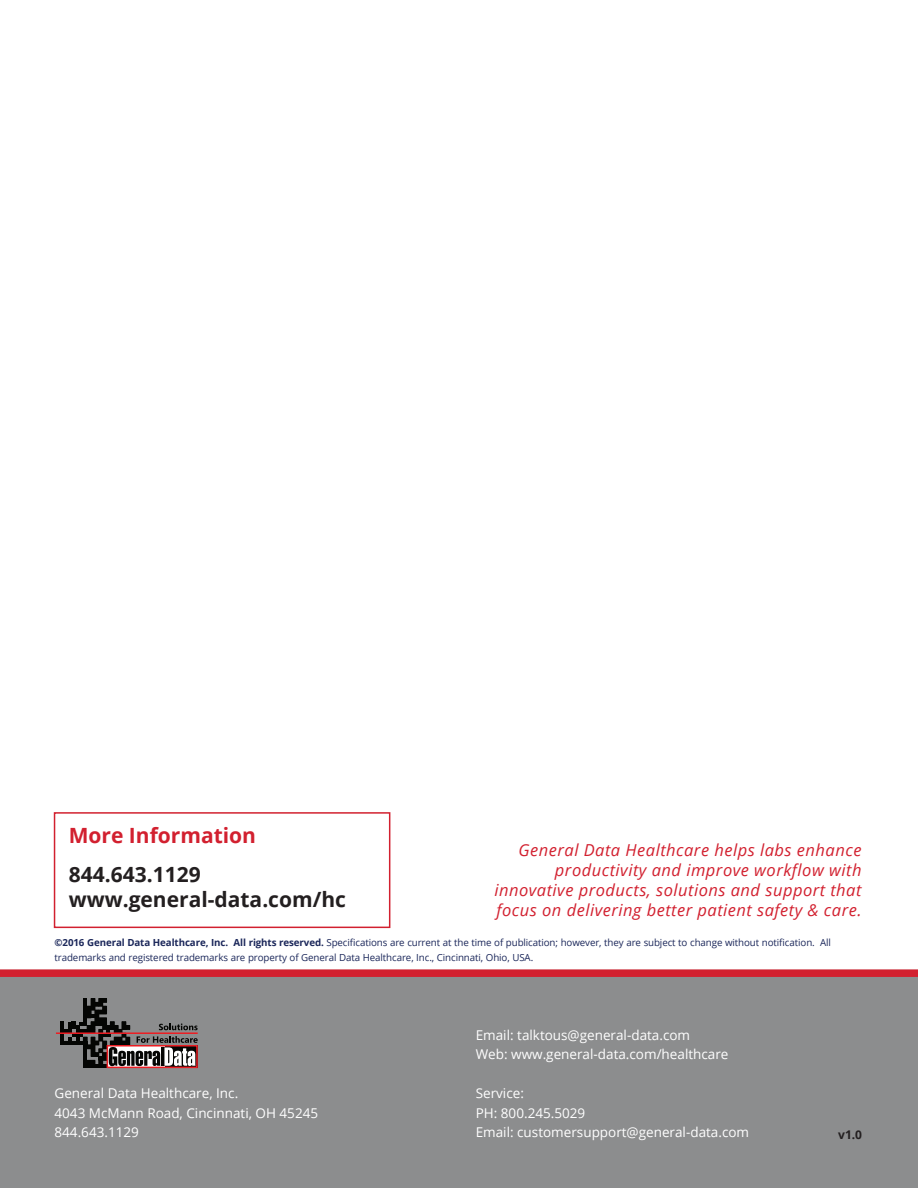
<style>
.page{position:relative;width:918px;height:1188px;background:#fff}
.page>*{position:absolute;margin:0;border:0;box-sizing:border-box;transform-origin:0 0}
.t1{font:700 21px/25.2px "Open Sans";color:#231f20}
.t2{font:700 21px "Open Sans";color:#d2202f}
.t3{font:italic 16.5px/19.8px "Open Sans";letter-spacing:.03em;color:#d2202f;text-align:right}
.t4{font:13.5px/19.5px "Open Sans";color:#fff}
.t5{font:700 12px "Open Sans";color:#231f20}
.t6{font:9.75px/15px "Open Sans";letter-spacing:-.01em;color:#1b275a}
.s1{font-weight:700}
</style>
<div class="page">
<div style="left:54px;top:812px;width:336px;height:116px;border:2px solid #d2202f"></div>
<div style="left:0;top:977px;width:918px;height:211px;background:#8c8d8e"></div>
<hr style="left:60px;top:1022px;width:4px;height:23px;background:#040503">
<hr style="left:83px;top:1064px;width:24px;height:4px;background:#040503">
<hr style="left:83px;top:998px;width:4px;height:28px;background:#040503">
<div style="left:107px;top:1045px;width:91px;height:23px;border:2px solid #ed1d23"></div>
<svg style="left:63px;top:999px;width:135px;height:67px;background:#6b6767"></svg>
<hr style="left:56px;top:1032px;width:142px;height:2px;background:#ed1d23">
<div style="left:0;top:969px;width:918px;height:8px;background:#d2202f"></div>
<h1 class="t2" style="left:69px;top:821px;width:189px">More Information</h1>
<h1 class="t1" style="left:69px;top:861px;width:279px">844.643.1129 www.general-data.com/hc</h1>
<p class="t6" style="left:55px;top:935px;width:778px"><span class="s1">©2016 General Data Healthcare, Inc. All rights reserved.</span> Specifications are current at the time of publication; however, they are subject to change without notification. All trademarks and registered trademarks are property of General Data Healthcare, Inc., Cincinnati, Ohio, USA.</p>
<h2 class="t3" style="left:494px;top:840px;width:369px">General Data Healthcare helps labs enhance productivity and improve workflow with innovative products, solutions and support that focus on delivering better patient safety &amp; care.</h2>
<h3 class="t4" style="left:55px;top:1083px;width:265px">General Data Healthcare, Inc.<br>4043 McMann Road, Cincinnati, OH 45245<br>844.643.1129</h3>
<h3 class="t4" style="left:476px;top:1025px;width:254px">Email: talktous@general-data.com<br>Web: www.general-data.com/healthcare</h3>
<h3 class="t4" style="left:476px;top:1083px;width:275px">Service:<br>PH: 800.245.5029<br>Email: customersupport@general-data.com</h3>
<p class="t5" style="left:838px;top:1126px;width:25px">v1.0</p>
</div>
